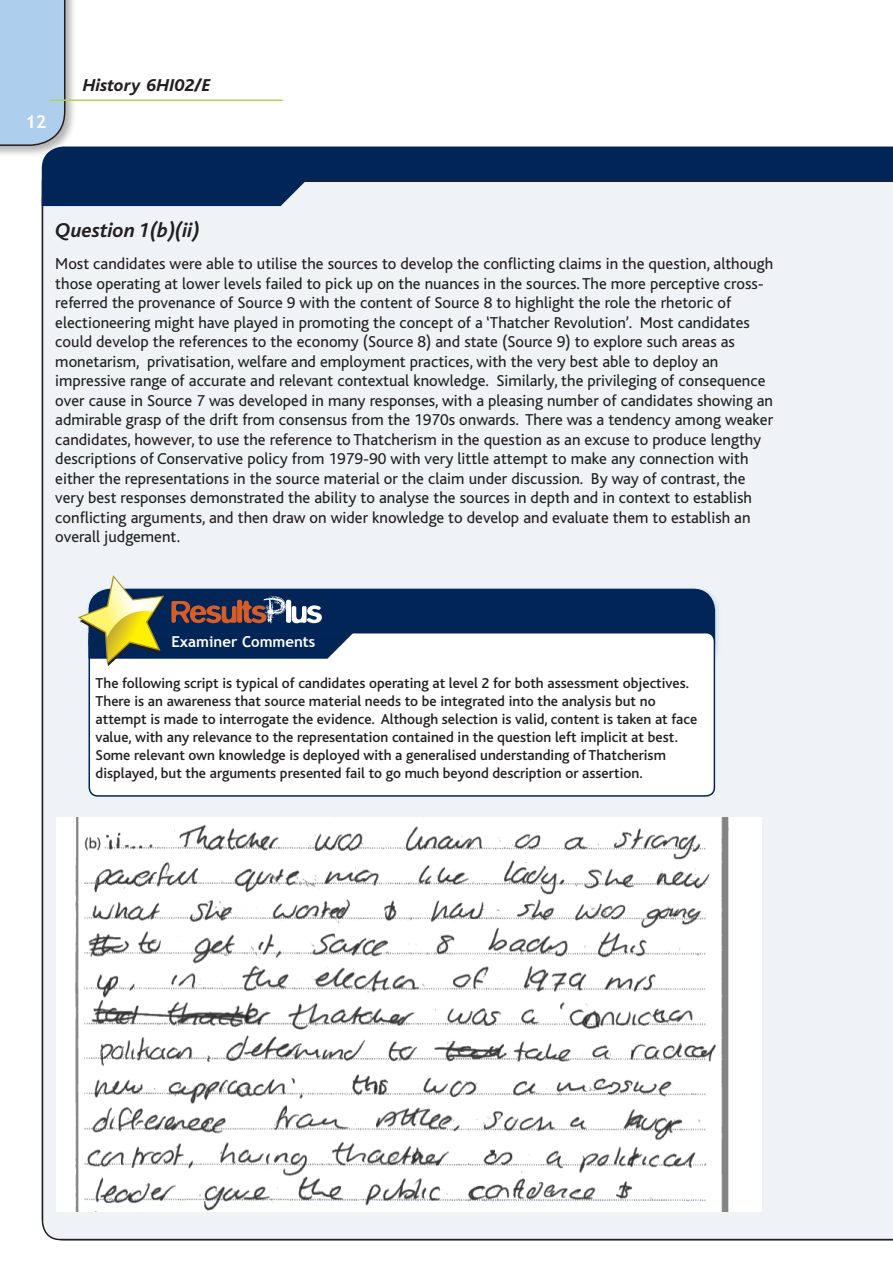
<style>
.page{position:relative;width:893px;height:1263px;background:#fff}
.page>*{position:absolute;margin:0;border:0;box-sizing:border-box;transform-origin:0 0}
.Heading_2{font:italic 700 21px "Bliss";color:#231f20}
.t1{font:italic 800 18px "Bliss";color:#231f20}
.t2{font:700 18px "Trebuchet MS";color:#fff}
.Body_text{font:16.5px/19.5px "Bliss";color:#231f20}
.Examiner_comments{font:500 15px/18px "Bliss";color:#231f20}
.t3{font:700 15px "Trebuchet MS";color:#fff}
.t4{font:700 14.7px "Times New Roman";color:#231f20}
</style>
<div class="page">
<div style="left:0;top:0;width:77px;height:158px;background:#231f20;opacity:.35"></div>
<div style="left:0;top:0;width:65px;height:146px;background:#adceec"></div>
<hr style="left:50px;top:99px;width:233px;height:2px;background:#b0d354">
<div style="left:42px;top:146px;width:850px;height:35px;background:#002556"></div>
<div style="left:42px;top:181px;width:850px;height:1059px;background:#eff3f7"></div>
<svg style="left:42px;top:180px;width:264px;height:26px;background:#0b2e5d"></svg>
<svg style="left:892px;top:146px;width:1px;height:1094px"></svg>
<div style="left:85px;top:585px;width:637px;height:87px;background:#adceec;opacity:.55"></div>
<div style="left:89px;top:589px;width:625px;height:75px;background:#002556;border-radius:21px"></div>
<div style="left:89px;top:589px;width:626px;height:76px;border:2px solid #002556;border-radius:21px"></div>
<div style="left:89px;top:633px;width:625px;height:163px;background:#fff;border-radius:9px"></div>
<div style="left:89px;top:632px;width:626px;height:165px;border:2px solid #002556;border-radius:9px"></div>
<svg style="left:76px;top:575px;width:277px;height:91px"></svg>
<img style="left:56px;top:817px;width:705px;height:394px">
<p class="t2" style="left:25px;top:110px;width:10px">12</p>
<p class="t1" style="left:83px;top:76px;width:129px">History 6HI02/E</p>
<p class="Heading_2" style="left:55px;top:219px;width:146px">Question 1(b)(ii)</p>
<p class="Body_text" style="left:55px;top:254px;width:719px">Most candidates were able to utilise the sources to develop the conflicting claims in the question, although those operating at lower levels failed to pick up on the nuances in the sources. The more perceptive cross&shy;referred the provenance of Source 9 with the content of Source 8 to highlight the role the rhetoric of electioneering might have played in promoting the concept of a ‘Thatcher Revolution’. Most candidates could develop the references to the economy (Source 8) and state (Source 9) to explore such areas as monetarism, privatisation, welfare and employment practices, with the very best able to deploy an impressive range of accurate and relevant contextual knowledge. Similarly, the privileging of consequence over cause in Source 7 was developed in many responses, with a pleasing number of candidates showing an admirable grasp of the drift from consensus from the 1970s onwards. There was a tendency among weaker candidates, however, to use the reference to Thatcherism in the question as an excuse to produce lengthy descriptions of Conservative policy from 1979-90 with very little attempt to make any connection with either the representations in the source material or the claim under discussion. By way of contrast, the very best responses demonstrated the ability to analyse the sources in depth and in context to establish conflicting arguments, and then draw on wider knowledge to develop and evaluate them to establish an overall judgement.</p>
<p class="t3" style="left:171px;top:632px;width:145px">Examiner Comments</p>
<p class="Examiner_comments" style="left:96px;top:674px;width:603px">The following script is typical of candidates operating at level 2 for both assessment objectives.<br>There is an awareness that source material needs to be integrated into the analysis but no attempt is made to interrogate the evidence. Although selection is valid, content is taken at face value, with any relevance to the representation contained in the question left implicit at best.<br>Some relevant own knowledge is deployed with a generalised understanding of Thatcherism displayed, but the arguments presented fail to go much beyond description or assertion.</p>
<p class="t4" style="left:36px;top:710px;width:142px">DocID 0248300025665</p>
</div>
